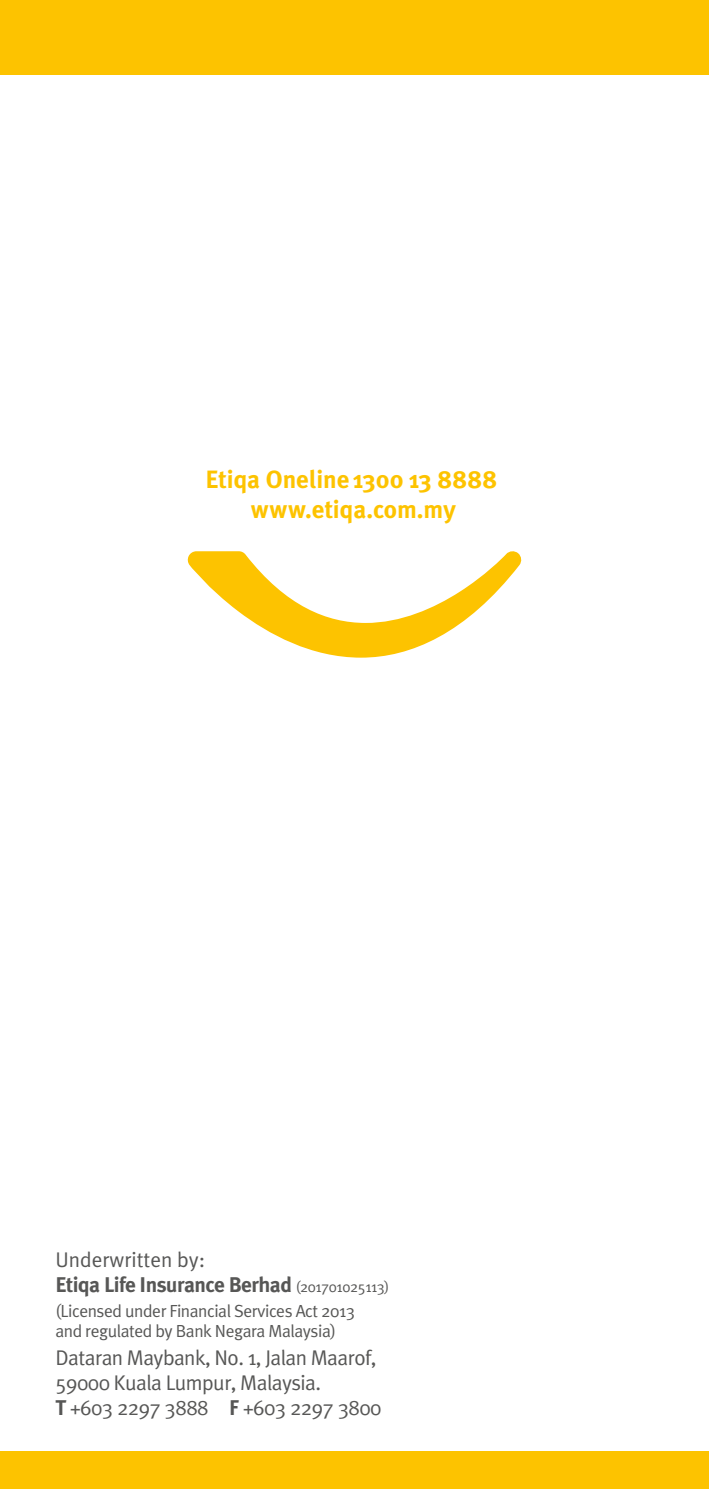
<style>
.page{position:relative;width:709px;height:1489px;background:#fff}
.page>*{position:absolute;margin:0;border:0;box-sizing:border-box;transform-origin:0 0}
.t1{font:700 25px/30px "Meta Plus";color:#fdc300;text-align:center}
.t2{font:21.25px/25px "Meta Plus";letter-spacing:-.025em;color:#575756}
.t3{font:700 21.25px/25px "Meta Plus";letter-spacing:-.025em;color:#575756}
.t4{font:17.5px/20px "Meta Plus";letter-spacing:-.025em;color:#575756}
.s1{font-weight:400}
.s2{font-weight:400;font-size:15px}
.s3{font-weight:700}
</style>
<div class="page">
<div style="left:0;top:0;width:709px;height:74px;background:#fdc300"></div>
<div style="left:0;top:1451px;width:709px;height:37px;background:#fdc300"></div>
<svg style="left:187px;top:551px;width:335px;height:106px"></svg>
<p class="t1" style="left:205px;top:464px;width:293px">Etiqa Oneline 1300 13 8888 www.etiqa.com.my</p>
<p class="t3" style="left:55px;top:1247px;width:335px"><span class="s1">Underwritten by:<br></span>Etiqa Life Insurance Berhad <span class="s2">(201701025113)</span></p>
<p class="t4" style="left:55px;top:1300px;width:301px">(Licensed under Financial Services Act 2013 and regulated by Bank Negara Malaysia)</p>
<p class="t2" style="left:55px;top:1344px;width:327px">Dataran Maybank, No. 1, Jalan Maarof,<br>59000 Kuala Lumpur, Malaysia.<br><span class="s3">T</span> +603 2297 3888 <span class="s3">F</span> +603 2297 3800</p>
</div>
